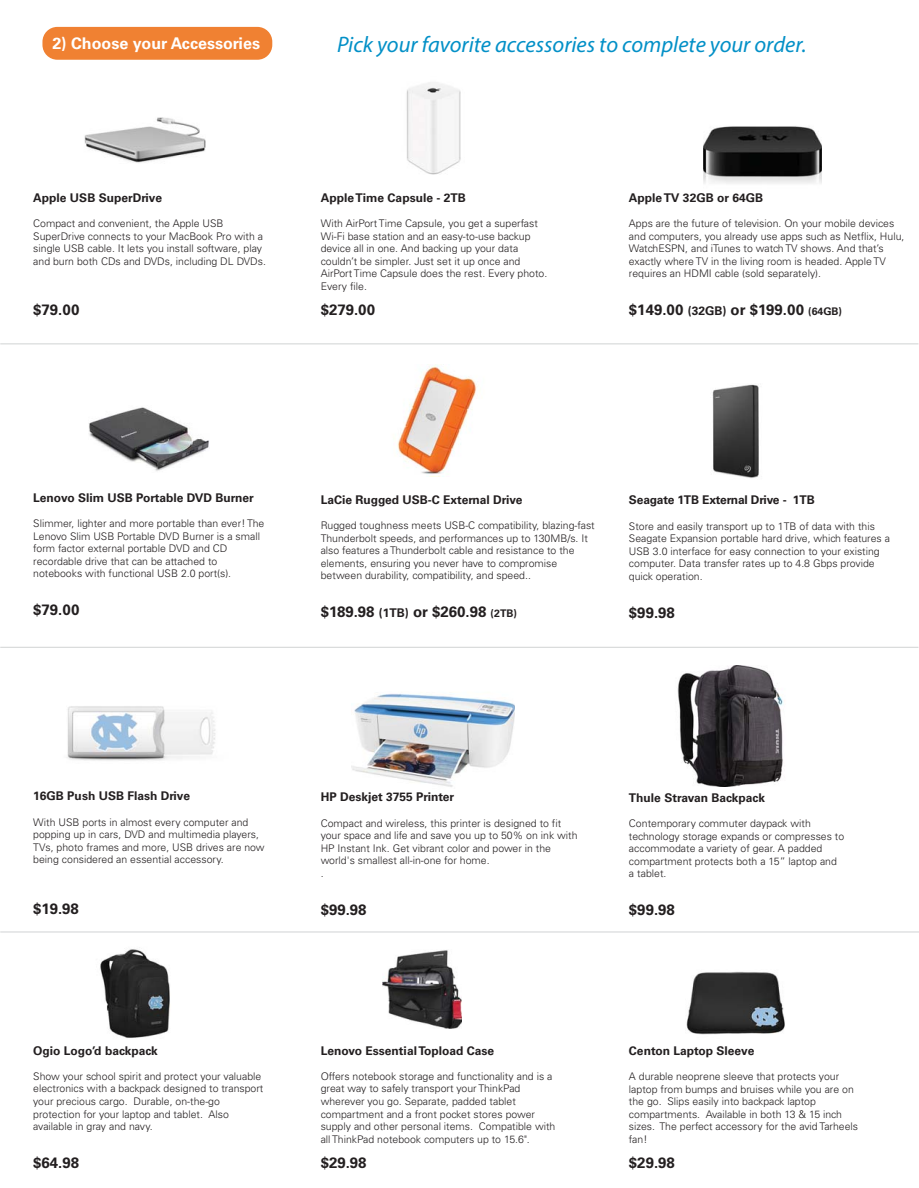
<style>
.page{position:relative;width:919px;height:1188px;background:#fff}
.page>*{position:absolute;margin:0;border:0;box-sizing:border-box;transform-origin:0 0}
.t1{font:italic 22.5px "Myriad Pro";color:#0390c7}
.t2{font:700 16.05px "Univers";color:#fff}
.t3{font:700 15px "Univers";color:#231f20}
.t4{font:700 12px "Univers";color:#231f20}
.t5{font:300 10.5px/12.6px "Univers";color:#231f20}
.s1{font-size:12px}
.s2{font-size:10.5px}
</style>
<div class="page">
<hr style="left:0;top:647px;width:918px;height:1px;background:#d1d3d4">
<div style="left:42px;top:27px;width:230px;height:33px;background:#f08132;border-radius:15px"></div>
<img style="left:84px;top:117px;width:122px;height:46px">
<img style="left:406px;top:82px;width:55px;height:93px">
<hr style="left:0;top:343px;width:918px;height:1px;background:#d1d3d4">
<hr style="left:0;top:932px;width:918px;height:1px;background:#d1d3d4">
<img style="left:703px;top:126px;width:118px;height:58px">
<img style="left:383px;top:950px;width:79px;height:79px">
<img style="left:89px;top:407px;width:120px;height:64px">
<img style="left:686px;top:971px;width:99px;height:64px">
<img style="left:100px;top:949px;width:70px;height:89px">
<img style="left:397px;top:365px;width:80px;height:112px">
<img style="left:712px;top:384px;width:47px;height:94px">
<img style="left:67px;top:706px;width:149px;height:55px">
<img style="left:351px;top:694px;width:164px;height:93px">
<img style="left:677px;top:665px;width:106px;height:122px">
<h2 class="t2" style="left:52px;top:36px;width:209px">2) Choose your Accessories</h2>
<h1 class="t1" style="left:337px;top:31px;width:471px">Pick your favorite accessories to complete your order.</h1>
<p class="t4" style="left:33px;top:192px;width:130px">Apple USB SuperDrive</p>
<p class="t5" style="left:33px;top:218px;width:234px">Compact and convenient, the Apple USB SuperDrive connects to your MacBook Pro with a single USB cable. It lets you install software, play and burn both CDs and DVDs, including DL DVDs.</p>
<h3 class="t3" style="left:33px;top:303px;width:48px">$79.00</h3>
<p class="t4" style="left:320px;top:192px;width:146px">Apple Time Capsule - 2TB</p>
<p class="t5" style="left:320px;top:218px;width:228px">With AirPort Time Capsule, you get a superfast Wi-Fi base station and an easy-to-use backup device all in one. And backing up your data couldn’t be simpler. Just set it up once and AirPort Time Capsule does the rest. Every photo.<br>Every file.</p>
<h3 class="t3" style="left:320px;top:303px;width:56px">$279.00</h3>
<p class="t4" style="left:628px;top:192px;width:136px">Apple TV 32GB or 64GB</p>
<p class="t5" style="left:628px;top:218px;width:277px">Apps are the future of television. On your mobile devices and computers, you already use apps such as Netflix, Hulu, WatchESPN, and iTunes to watch TV shows. And that’s exactly where TV in the living room is headed. Apple TV requires an HDMI cable (sold separately).</p>
<h3 class="t3" style="left:628px;top:303px;width:214px">$149.00 <span class="s1">(32GB)</span> or $199.00 <span class="s2">(64GB)</span></h3>
<p class="t4" style="left:33px;top:492px;width:222px">Lenovo Slim USB Portable DVD Burner</p>
<p class="t5" style="left:33px;top:518px;width:232px">Slimmer, lighter and more portable than ever! The Lenovo Slim USB Portable DVD Burner is a small form factor external portable DVD and CD recordable drive that can be attached to notebooks with functional USB 2.0 port(s).</p>
<h3 class="t3" style="left:33px;top:603px;width:48px">$79.00</h3>
<p class="t4" style="left:320px;top:494px;width:203px">LaCie Rugged USB-C External Drive</p>
<p class="t5" style="left:320px;top:520px;width:275px">Rugged toughness meets USB-C compatibility, blazing-fast Thunderbolt speeds, and performances up to 130MB/s. It also features a Thunderbolt cable and resistance to the elements, ensuring you never have to compromise between durability, compatibility, and speed..</p>
<h3 class="t3" style="left:320px;top:605px;width:198px">$189.98 <span class="s1">(1TB)</span> or $260.98 <span class="s2">(2TB)</span></h3>
<p class="t4" style="left:628px;top:494px;width:187px">Seagate 1TB External Drive - 1TB</p>
<p class="t5" style="left:628px;top:520px;width:262px">Store and easily transport up to 1TB of data with this Seagate Expansion portable hard drive, which features a USB 3.0 interface for easy connection to your existing computer. Data transfer rates up to 4.8 Gbps provide quick operation.</p>
<h3 class="t3" style="left:628px;top:605px;width:47px">$99.98</h3>
<p class="t4" style="left:33px;top:790px;width:158px">16GB Push USB Flash Drive</p>
<p class="t5" style="left:33px;top:816px;width:233px">With USB ports in almost every computer and popping up in cars, DVD and multimedia players, TVs, photo frames and more, USB drives are now being considered an essential accessory.</p>
<h3 class="t3" style="left:33px;top:901px;width:47px">$19.98</h3>
<p class="t4" style="left:33px;top:1045px;width:126px">Ogio Logo’d backpack</p>
<p class="t5" style="left:33px;top:1070px;width:232px">Show your school spirit and protect your valuable electronics with a backpack designed to transport your precious cargo. Durable, on-the-go protection for your laptop and tablet. Also available in gray and navy.</p>
<h3 class="t3" style="left:33px;top:1155px;width:47px">$64.98</h3>
<p class="t4" style="left:320px;top:791px;width:135px">HP Deskjet 3755 Printer</p>
<p class="t5" style="left:320px;top:817px;width:258px">Compact and wireless, this printer is designed to fit your space and life and save you up to 50% on ink with HP Instant Ink. Get vibrant color and power in the world's smallest all-in-one for home.<br>.</p>
<h3 class="t3" style="left:320px;top:902px;width:47px">$99.98</h3>
<p class="t4" style="left:320px;top:1045px;width:175px">Lenovo Essential Topload Case</p>
<p class="t5" style="left:320px;top:1070px;width:236px">Offers notebook storage and functionality and is a great way to safely transport your ThinkPad wherever you go. Separate, padded tablet compartment and a front pocket stores power supply and other personal items. Compatible with all ThinkPad notebook computers up to 15.6".</p>
<h3 class="t3" style="left:320px;top:1155px;width:47px">$29.98</h3>
<p class="t4" style="left:628px;top:792px;width:137px">Thule Stravan Backpack</p>
<p class="t5" style="left:628px;top:818px;width:217px">Contemporary commuter daypack with technology storage expands or compresses to accommodate a variety of gear. A padded compartment protects both a 15” laptop and a tablet.</p>
<h3 class="t3" style="left:628px;top:903px;width:47px">$99.98</h3>
<p class="t4" style="left:628px;top:1045px;width:127px">Centon Laptop Sleeve</p>
<p class="t5" style="left:628px;top:1071px;width:231px">A durable neoprene sleeve that protects your laptop from bumps and bruises while you are on the go. Slips easily into backpack laptop compartments. Available in both 13 &amp; 15 inch sizes. The perfect accessory for the avid Tarheels fan!</p>
<h3 class="t3" style="left:628px;top:1156px;width:47px">$29.98</h3>
</div>
